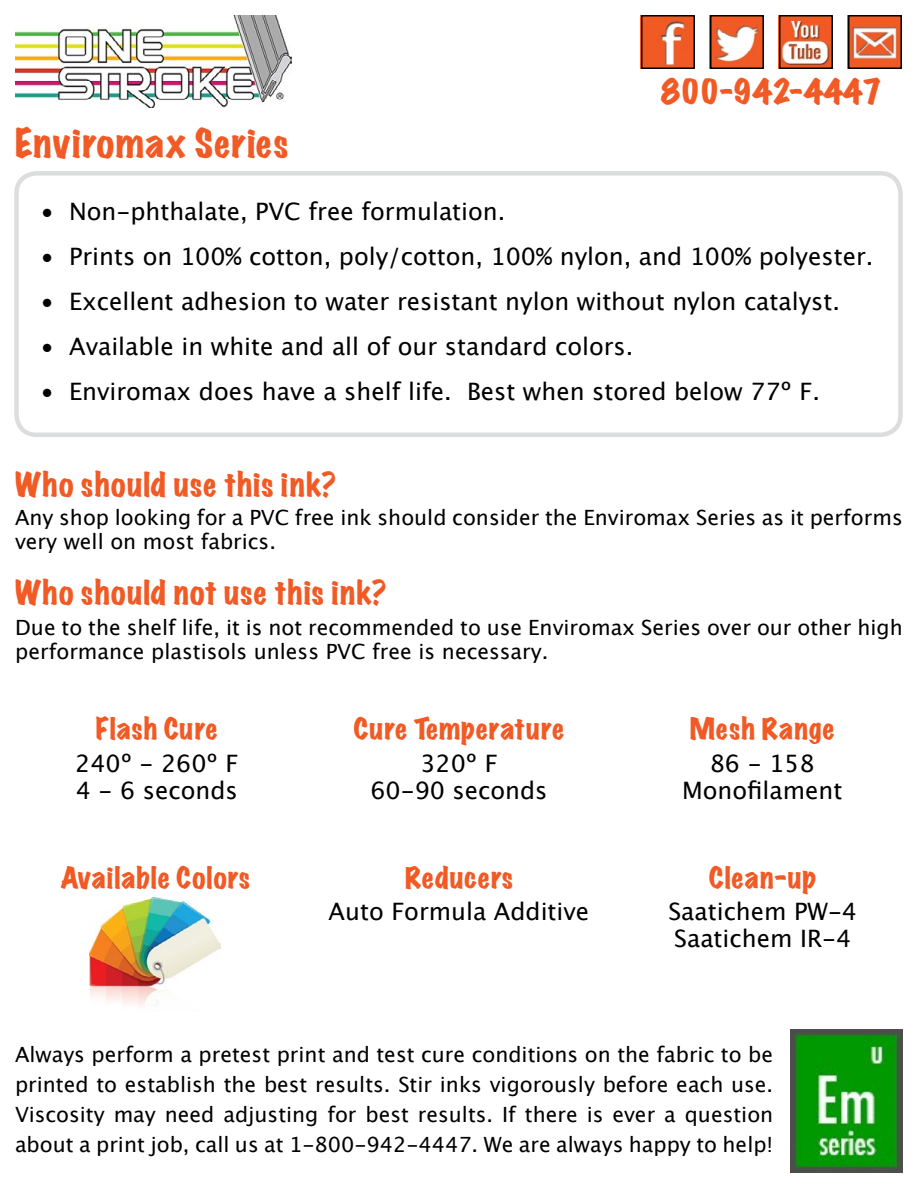
<style>
.page{position:relative;width:918px;height:1188px;background:#fff}
.page>*{position:absolute;margin:0;border:0;box-sizing:border-box;transform-origin:0 0}
.t1{font:expanded 36px "Marker Felt";letter-spacing:.035em;color:#f15a24}
.t2{font:expanded 30px "Marker Felt";letter-spacing:.04em;color:#f15a24}
.t3{font:expanded 30px "Marker Felt";color:#f15a24}
.t4{font:expanded 27px "Marker Felt";letter-spacing:.035em;color:#f15a24}
.t5{font:24px/27px "Lucida Grande";color:#000;text-align:center}
.t6{font:21px/30px "Lucida Grande";color:#000}
</style>
<div class="page">
<img style="left:790px;top:1029px;width:113px;height:144px">
<div style="left:14px;top:171px;width:889px;height:266px;border:4px solid #dcddde;border-radius:20px"></div>
<img style="left:15px;top:15px;width:276px;height:92px">
<img style="left:851px;top:18px;width:48px;height:48px">
<div style="left:848px;top:15px;width:54px;height:54px;border:2px solid #000"></div>
<img style="left:782px;top:18px;width:48px;height:48px">
<div style="left:779px;top:15px;width:54px;height:54px;border:2px solid #000"></div>
<img style="left:713px;top:18px;width:48px;height:48px">
<div style="left:710px;top:15px;width:54px;height:54px;border:2px solid #000"></div>
<img style="left:644px;top:18px;width:48px;height:48px">
<div style="left:641px;top:15px;width:54px;height:54px;border:2px solid #000"></div>
<img style="left:90px;top:898px;width:131px;height:108px">
<h1 class="t1" style="left:15px;top:115px;width:275px">Enviromax Series</h1>
<h2 class="t3" style="left:661px;top:67px;width:223px">800-942-4447</h2>
<p class="t5" style="left:41px;top:199px;width:466px">• Non-phthalate, PVC free formulation.</p>
<p class="t5" style="left:41px;top:244px;width:835px">• Prints on 100% cotton, poly/cotton, 100% nylon, and 100% polyester.</p>
<p class="t5" style="left:41px;top:289px;width:801px">• Excellent adhesion to water resistant nylon without nylon catalyst.</p>
<p class="t5" style="left:41px;top:334px;width:594px">• Available in white and all of our standard colors.</p>
<p class="t5" style="left:41px;top:379px;width:781px">• Enviromax does have a shelf life. Best when stored below 77º F.</p>
<h2 class="t2" style="left:15px;top:461px;width:322px">Who should use this ink?</h2>
<p class="t6" style="left:15px;top:506px;width:889px;line-height:24px">Any shop looking for a PVC free ink should consider the Enviromax Series as it performs very well on most fabrics.</p>
<h2 class="t2" style="left:15px;top:569px;width:373px">Who should not use this ink?</h2>
<p class="t6" style="left:15px;top:616px;width:889px;line-height:24px">Due to the shelf life, it is not recommended to use Enviromax Series over our other high performance plastisols unless PVC free is necessary.</p>
<p class="t4" style="left:96px;top:707px;width:123px">Flash Cure</p>
<p class="t4" style="left:690px;top:707px;width:146px">Mesh Range</p>
<p class="t5" style="left:682px;top:750px;width:162px">86 - 158<br>Monofilament</p>
<p class="t4" style="left:354px;top:707px;width:212px">Cure Temperature</p>
<p class="t5" style="left:370px;top:750px;width:179px">320º F<br>60-90 seconds</p>
<p class="t5" style="left:75px;top:750px;width:165px;text-align:left">240º - 260º F<br>4 - 6 seconds</p>
<p class="t4" style="left:61px;top:856px;width:191px">Available Colors</p>
<p class="t4" style="left:405px;top:856px;width:109px">Reducers</p>
<p class="t5" style="left:329px;top:898px;width:262px">Auto Formula Additive</p>
<p class="t4" style="left:709px;top:856px;width:109px">Clean-up</p>
<p class="t5" style="left:668px;top:898px;width:190px;text-align:left">Saatichem PW-4<br>Saatichem IR-4</p>
<p class="t6" style="left:15px;top:1040px;width:760px;text-align:justify">Always perform a pretest print and test cure conditions on the fabric to be printed to establish the best results. Stir inks vigorously before each use.<br>Viscosity may need adjusting for best results. If there is ever a question about a print job, call us at 1-800-942-4447. We are always happy to help!</p>
</div>
